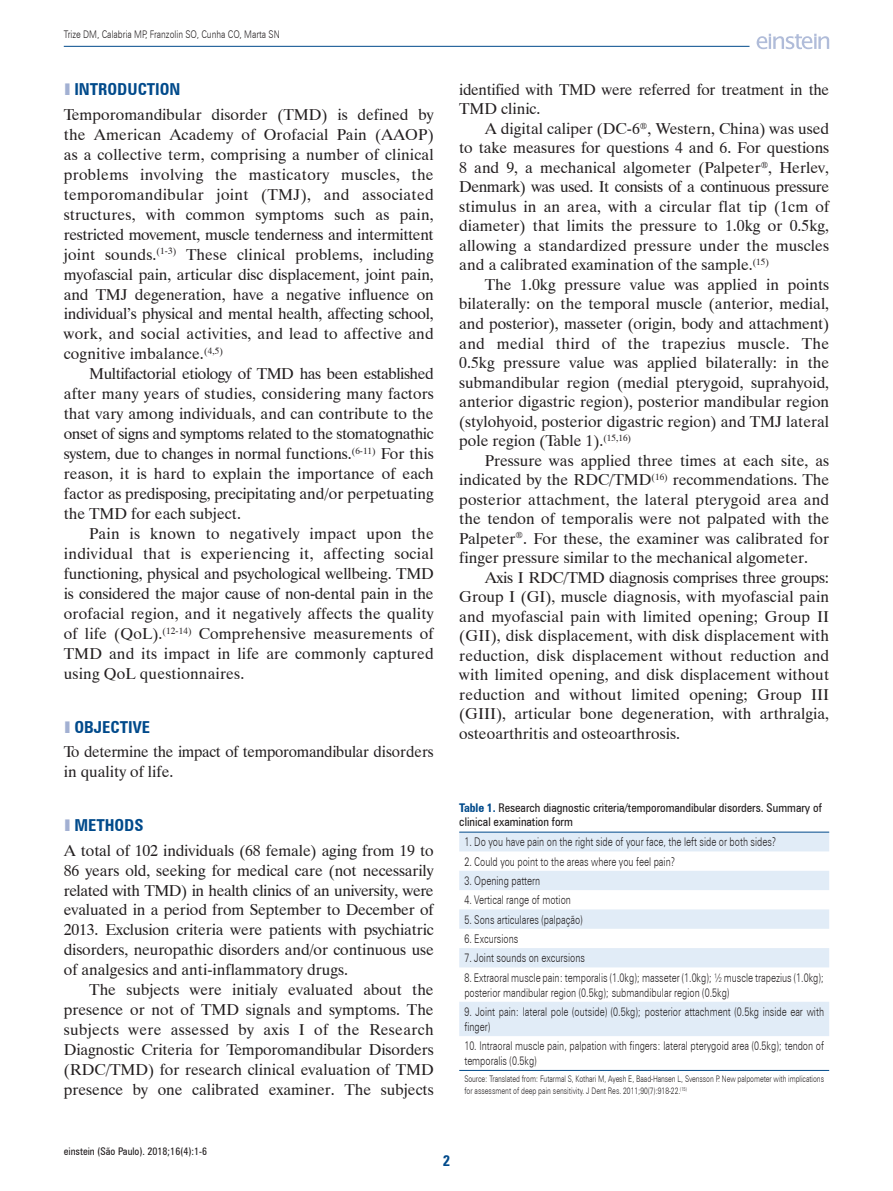
<style>
.page{position:relative;width:893px;height:1191px;background:#fff}
.page>*{position:absolute;margin:0;border:0;box-sizing:border-box;transform-origin:0 0}
.t1{font:700 condensed 16.5px "Zurich BT";color:#004a8b}
.t2{font:15.75px/20px "Dutch 801 BT";color:#231f20;text-align:justify}
.t3{font:15.75px/20px "Dutch 801 BT";letter-spacing:-.02em;color:#231f20}
.t4{font:700 condensed 15px "Zurich BT";color:#004a8b}
.t5{font:300 12px/15px "Zurich BT";color:#231f20;scale:.75 1}
.t6{font:condensed 12px/13.5px "Zurich BT";color:#231f20}
.t7{font:300 10.5px "Zurich BT";color:#231f20;scale:.8 1}
.t8{font:condensed 10.5px "Zurich BT";color:#231f20}
.t9{font:300 9px/12px "Zurich BT";letter-spacing:-.01em;color:#231f20;scale:.75 1}
.s1{color:#a2b0d2}
.s2{font-weight:700;color:#004a8b}
</style>
<div class="page">
<svg style="left:757px;top:34px;width:72px;height:15px"></svg>
<hr style="left:64px;top:46px;width:685px;height:1px;background:#004a8b">
<svg style="left:459px;top:832px;width:370px;height:204px;fill:#e1ecf7"></svg>
<hr style="left:459px;top:831px;width:370px;height:1px;background:#004a8b">
<hr style="left:459px;top:1070px;width:370px;height:1px;background:#004a8b">
<p class="t7" style="left:64px;top:28px;width:272px">Trize DM, Calabria MP, Franzolin SO, Cunha CO, Marta SN</p>
<p class="t1" style="left:64px;top:80px;width:118px"><span class="s1">❚</span> INTRODUCTION</p>
<p class="t2" style="left:64px;top:104px;width:371px">Temporomandibular disorder (TMD) is defined by the American Academy of Orofacial Pain (AAOP) as a collective term, comprising a number of clinical problems involving the masticatory muscles, the temporomandibular joint (TMJ), and associated structures, with common symptoms such as pain, restricted movement, muscle tenderness and intermittent joint sounds.<sup>(1-3)</sup> These clinical problems, including myofascial pain, articular disc displacement, joint pain, and TMJ degeneration, have a negative influence on individual’s physical and mental health, affecting school, work, and social activities, and lead to affective and cognitive imbalance.<sup>(4,5)</sup></p>
<p class="t2" style="left:64px;top:364px;width:371px;text-indent:26px">Multifactorial etiology of TMD has been established after many years of studies, considering many factors that vary among individuals, and can contribute to the onset of signs and symptoms related to the stomatognathic system, due to changes in normal functions.<sup>(6-11)</sup> For this reason, it is hard to explain the importance of each factor as predisposing, precipitating and/or perpetuating the TMD for each subject.</p>
<p class="t2" style="left:64px;top:524px;width:372px;text-indent:26px">Pain is known to negatively impact upon the individual that is experiencing it, affecting social functioning, physical and psychological wellbeing. TMD is considered the major cause of non-dental pain in the orofacial region, and it negatively affects the quality of life (QoL).<sup>(12-14)</sup> Comprehensive measurements of TMD and its impact in life are commonly captured using QoL questionnaires.</p>
<p class="t1" style="left:64px;top:717px;width:88px"><span class="s1">❚</span> OBJECTIVE</p>
<p class="t3" style="left:64px;top:742px;width:371px">To determine the impact of temporomandibular disorders in quality of life.</p>
<p class="t1" style="left:64px;top:815px;width:81px"><span class="s1">❚</span> METHODS</p>
<p class="t2" style="left:64px;top:840px;width:372px">A total of 102 individuals (68 female) aging from 19 to 86 years old, seeking for medical care (not necessarily related with TMD) in health clinics of an university, were evaluated in a period from September to December of 2013. Exclusion criteria were patients with psychiatric disorders, neuropathic disorders and/or continuous use of analgesics and anti-inflammatory drugs.</p>
<p class="t2" style="left:64px;top:979px;width:371px;text-indent:26px">The subjects were initialy evaluated about the presence or not of TMD signals and symptoms. The subjects were assessed by axis I of the Research Diagnostic Criteria for Temporomandibular Disorders (RDC/TMD) for research clinical evaluation of TMD presence by one calibrated examiner. The subjects</p>
<p class="t3" style="left:459px;top:80px;width:371px;line-height:19.5px">identified with TMD were referred for treatment in the<br>TMD clinic.</p>
<p class="t2" style="left:459px;top:119px;width:371px;line-height:19.5px;text-indent:26px">A digital caliper (DC-6<sup>®</sup>, Western, China) was used to take measures for questions 4 and 6. For questions 8 and 9, a mechanical algometer (Palpeter<sup>®</sup>, Herlev, Denmark) was used. It consists of a continuous pressure stimulus in an area, with a circular flat tip (1cm of diameter) that limits the pressure to 1.0kg or 0.5kg, allowing a standardized pressure under the muscles and a calibrated examination of the sample.<sup>(15)</sup></p>
<p class="t2" style="left:459px;top:275px;width:371px;line-height:19.5px;text-indent:26px">The 1.0kg pressure value was applied in points bilaterally: on the temporal muscle (anterior, medial, and posterior), masseter (origin, body and attachment) and medial third of the trapezius muscle. The 0.5kg pressure value was applied bilaterally: in the submandibular region (medial pterygoid, suprahyoid, anterior digastric region), posterior mandibular region (stylohyoid, posterior digastric region) and TMJ lateral pole region (Table 1).<sup>(15,16)</sup></p>
<p class="t2" style="left:459px;top:450px;width:371px;line-height:19.5px;text-indent:26px">Pressure was applied three times at each site, as indicated by the RDC/TMD<sup>(16)</sup> recommendations. The posterior attachment, the lateral pterygoid area and the tendon of temporalis were not palpated with the Palpeter<sup>®</sup>. For these, the examiner was calibrated for finger pressure similar to the mechanical algometer.</p>
<p class="t2" style="left:459px;top:567px;width:371px;line-height:19.5px;text-indent:26px">Axis I RDC/TMD diagnosis comprises three groups:<br>Group I (GI), muscle diagnosis, with myofascial pain and myofascial pain with limited opening; Group II (GII), disk displacement, with disk displacement with reduction, disk displacement without reduction and with limited opening, and disk displacement without reduction and without limited opening; Group III (GIII), articular bone degeneration, with arthralgia, osteoarthritis and osteoarthrosis.</p>
<p class="t6" style="left:459px;top:801px;width:364px"><span class="s2">Table 1.</span> Research diagnostic criteria/temporomandibular disorders. Summary of clinical examination form</p>
<p class="t5" style="left:464px;top:834px;width:417px">1. Do you have pain on the right side of your face, the left side or both sides?</p>
<p class="t5" style="left:464px;top:853px;width:283px">2. Could you point to the areas where you feel pain?</p>
<p class="t5" style="left:464px;top:873px;width:103px">3. Opening pattern</p>
<p class="t5" style="left:464px;top:892px;width:144px">4. Vertical range of motion</p>
<p class="t5" style="left:464px;top:911px;width:159px">5. Sons articulares (palpação)</p>
<p class="t5" style="left:464px;top:931px;width:74px">6. Excursions</p>
<p class="t5" style="left:464px;top:950px;width:162px">7. Joint sounds on excursions</p>
<p class="t5" style="left:464px;top:969px;width:481px">8. Extraoral muscle pain: temporalis (1.0kg); masseter (1.0kg); ½ muscle trapezius (1.0kg); posterior mandibular region (0.5kg); submandibular region (0.5kg)</p>
<p class="t5" style="left:464px;top:1004px;width:481px">9. Joint pain: lateral pole (outside) (0.5kg); posterior attachment (0.5kg inside ear with finger)</p>
<p class="t5" style="left:464px;top:1038px;width:481px">10. Intraoral muscle pain, palpation with fingers: lateral pterygoid area (0.5kg); tendon of temporalis (0.5kg)</p>
<p class="t9" style="left:464px;top:1073px;width:481px">Source: Translated from: Futarmal S, Kothari M, Ayesh E, Baad-Hansen L, Svensson P. New palpometer with implications for assessment of deep pain sensitivity. J Dent Res. 2011;90(7):918-22.<sup>(15)</sup></p>
<p class="t8" style="left:64px;top:1144px;width:145px">einstein (São Paulo). 2018;16(4):1-6</p>
<p class="t4" style="left:443px;top:1151px;width:9px">2</p>
</div>
